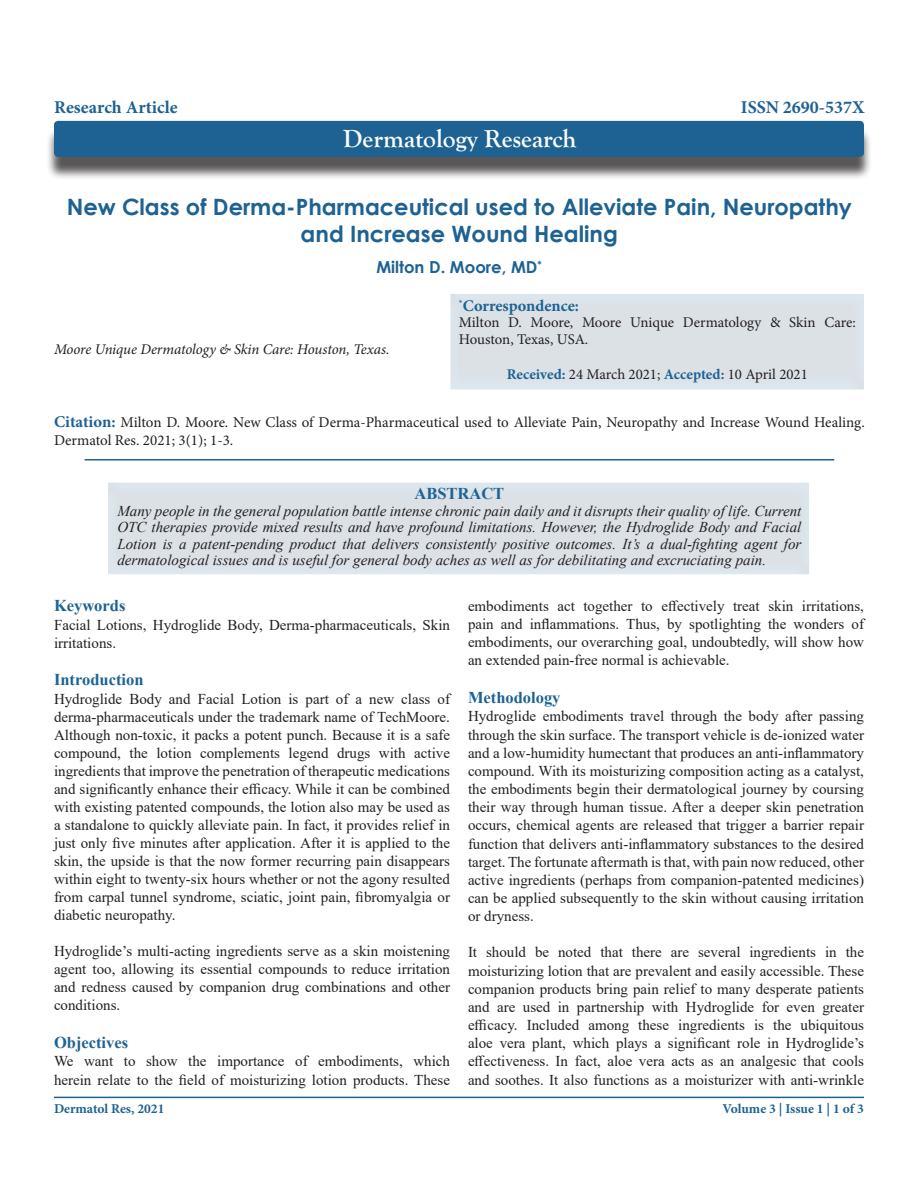
<style>
.page{position:relative;width:918px;height:1188px;background:#fff}
.page>*{position:absolute;margin:0;border:0;box-sizing:border-box;transform-origin:0 0}
.t1{font:700 25.5px "Goudy Old Style T";color:#fff}
.t2{font:700 22.5px/27px "Century Gothic";color:#1d6293;text-align:center}
.t3{font:700 18px "Minion Pro";color:#1d6293}
.t4{font:700 16.5px "Times New Roman";color:#1d6293}
.t5{font:700 16.5px "Century Gothic";color:#1d6293}
.t6{font:700 16.35px "Minion Pro";color:#1d6293}
.t7{font:15px/18.1px "Times New Roman";color:#231f20;text-align:justify}
.t8{font:italic 15px/16.5px "Times New Roman";color:#231f20;text-align:justify}
.t9{font:15px/18px "Minion Pro";color:#231f20}
.t10{font:14.85px/16.4px "Minion Pro";letter-spacing:-.005em;color:#231f20}
.t11{font:italic 14.85px "Minion Pro";letter-spacing:-.01em;color:#231f20}
.t12{font:700 13.5px "Minion Pro";color:#1d6293}
.s1{font-weight:700;color:#1d6293}
.s2{font-weight:700;font-size:16.5px;color:#1d6293}
</style>
<div class="page">
<hr style="left:54px;top:1097px;width:810px;height:1px;background:#1d6293">
<div style="left:450px;top:288px;width:416px;height:103px;background:#dbe1e5"></div>
<div style="left:46px;top:128px;width:826px;height:52px;background:#231f20;opacity:.75"></div>
<div style="left:54px;top:121px;width:810px;height:36px;background:#1d6293;border-radius:4px"></div>
<hr style="left:85px;top:459px;width:749px;height:1px;background:#1d6293">
<div style="left:107px;top:476px;width:704px;height:100px;background:#231f20;opacity:.5"></div>
<p class="t3" style="left:54px;top:95px;width:125px">Research Article</p>
<p class="t3" style="left:741px;top:95px;width:125px">ISSN 2690-537X</p>
<p class="t1" style="left:343px;top:124px;width:235px">Dermatology Research</p>
<p class="t2" style="left:67px;top:192px;width:787px">New Class of Derma-Pharmaceutical used to Alleviate Pain, Neuropathy and Increase Wound Healing</p>
<p class="t5" style="left:376px;top:255px;width:167px">Milton D. Moore, MD<sup>*</sup></p>
<p class="t11" style="left:54px;top:339px;width:337px">Moore Unique Dermatology &amp; Skin Care: Houston, Texas.</p>
<p class="t6" style="left:459px;top:294px;width:122px"><sup>*</sup>Correspondence:</p>
<p class="t10" style="left:459px;top:315px;width:398px">Milton D. Moore, Moore Unique Dermatology &amp; Skin Care:<br>Houston, Texas, USA.</p>
<p class="t10" style="left:507px;top:366px;width:303px"><span class="s1">Received:</span> 24 March 2021; <span class="s1">Accepted:</span> 10 April 2021</p>
<p class="t9" style="left:54px;top:413px;width:812px"><span class="s2">Citation:</span> Milton D. Moore. New Class of Derma-Pharmaceutical used to Alleviate Pain, Neuropathy and Increase Wound Healing.<br>Dermatol Res. 2021; 3(1); 1-3.</p>
<p class="t4" style="left:414px;top:482px;width:91px">ABSTRACT</p>
<p class="t8" style="left:117px;top:502px;width:686px">Many people in the general population battle intense chronic pain daily and it disrupts their quality of life. Current OTC therapies provide mixed results and have profound limitations. However, the Hydroglide Body and Facial Lotion is a patent-pending product that delivers consistently positive outcomes. It’s a dual-fighting agent for dermatological issues and is useful for general body aches as well as for debilitating and excruciating pain.</p>
<p class="t4" style="left:54px;top:594px;width:73px">Keywords</p>
<p class="t7" style="left:54px;top:615px;width:398px">Facial Lotions, Hydroglide Body, Derma-pharmaceuticals, Skin irritations.</p>
<p class="t4" style="left:54px;top:668px;width:91px">Introduction</p>
<p class="t7" style="left:54px;top:689px;width:398px">Hydroglide Body and Facial Lotion is part of a new class of derma-pharmaceuticals under the trademark name of TechMoore.<br>Although non-toxic, it packs a potent punch. Because it is a safe compound, the lotion complements legend drugs with active ingredients that improve the penetration of therapeutic medications and significantly enhance their efficacy. While it can be combined with existing patented compounds, the lotion also may be used as a standalone to quickly alleviate pain. In fact, it provides relief in just only five minutes after application. After it is applied to the skin, the upside is that the now former recurring pain disappears within eight to twenty-six hours whether or not the agony resulted from carpal tunnel syndrome, sciatic, joint pain, fibromyalgia or diabetic neuropathy.</p>
<p class="t7" style="left:54px;top:942px;width:398px">Hydroglide’s multi-acting ingredients serve as a skin moistening agent too, allowing its essential compounds to reduce irritation and redness caused by companion drug combinations and other conditions.</p>
<p class="t4" style="left:54px;top:1031px;width:76px">Objectives</p>
<p class="t7" style="left:54px;top:1052px;width:398px">We want to show the importance of embodiments, which herein relate to the field of moisturizing lotion products. These</p>
<p class="t7" style="left:468px;top:596px;width:398px">embodiments act together to effectively treat skin irritations, pain and inflammations. Thus, by spotlighting the wonders of embodiments, our overarching goal, undoubtedly, will show how an extended pain-free normal is achievable.</p>
<p class="t4" style="left:468px;top:686px;width:94px">Methodology</p>
<p class="t7" style="left:468px;top:707px;width:398px">Hydroglide embodiments travel through the body after passing through the skin surface. The transport vehicle is de-ionized water and a low-humidity humectant that produces an anti-inflammatory compound. With its moisturizing composition acting as a catalyst, the embodiments begin their dermatological journey by coursing their way through human tissue. After a deeper skin penetration occurs, chemical agents are released that trigger a barrier repair function that delivers anti-inflammatory substances to the desired target. The fortunate aftermath is that, with pain now reduced, other active ingredients (perhaps from companion-patented medicines) can be applied subsequently to the skin without causing irritation or dryness.</p>
<p class="t7" style="left:468px;top:943px;width:398px">It should be noted that there are several ingredients in the moisturizing lotion that are prevalent and easily accessible. These companion products bring pain relief to many desperate patients and are used in partnership with Hydroglide for even greater efficacy. Included among these ingredients is the ubiquitous aloe vera plant, which plays a significant role in Hydroglide’s effectiveness. In fact, aloe vera acts as an analgesic that cools and soothes. It also functions as a moisturizer with anti-wrinkle</p>
<p class="t12" style="left:54px;top:1100px;width:112px">Dermatol Res, 2021</p>
<p class="t12" style="left:722px;top:1100px;width:143px">Volume 3 | Issue 1 | 1 of 3</p>
</div>
